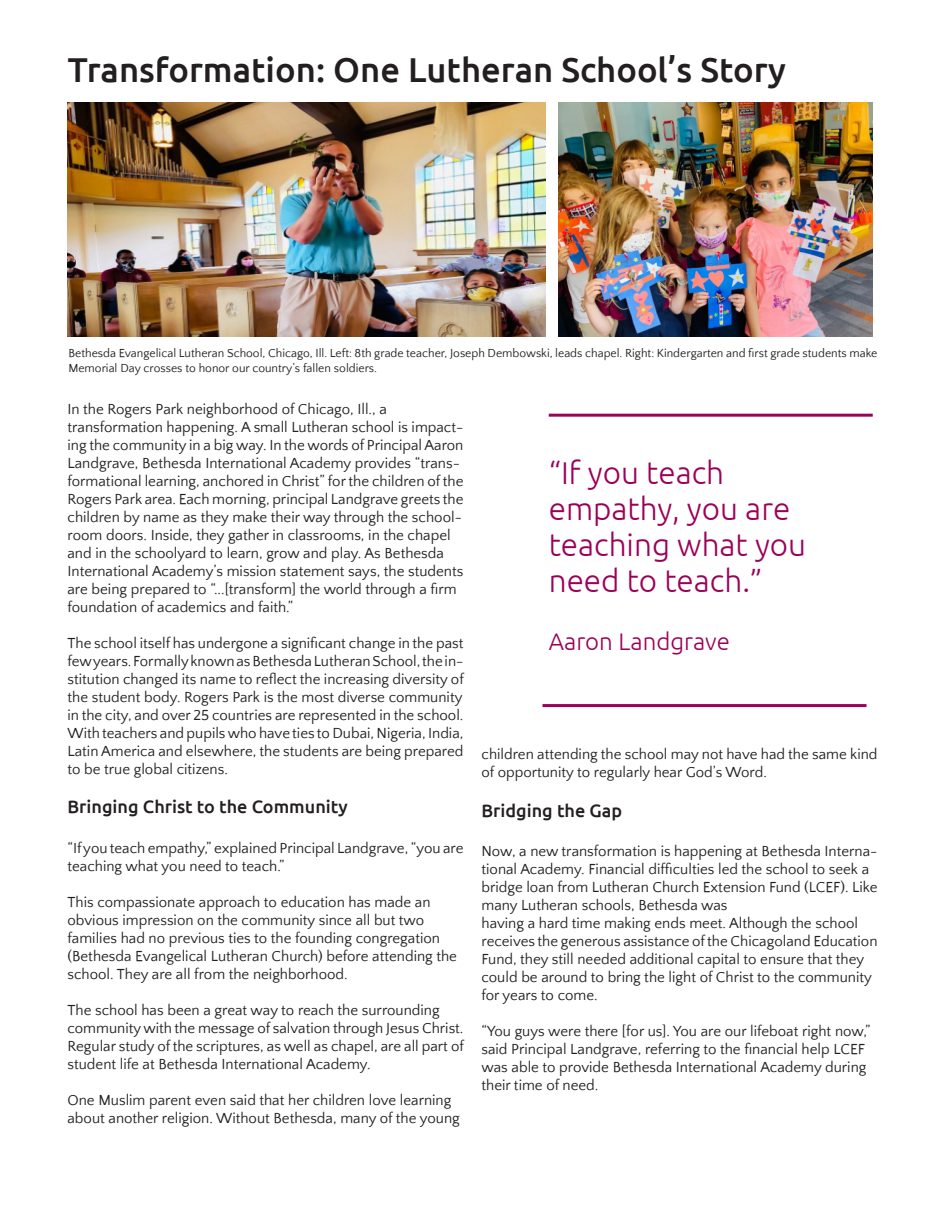
<style>
.page{position:relative;width:945px;height:1215px;background:#fff}
.page>*{position:absolute;margin:0;border:0;box-sizing:border-box;transform-origin:0 0}
.t1{font:500 34.5px "Ubuntu";color:#231f20}
.t2{font:300 31.5px/36px "Ubuntu";color:#9c0159}
.t3{font:300 24px "Ubuntu";color:#9c0159}
.t4{font:500 18px "Ubuntu";color:#231f20}
.t5{font:15px/18px "Quattrocento Sans";color:#231f20}
.t6{font:12px/14.4px "Quattrocento Sans";color:#231f20}
</style>
<div class="page">
<img style="left:68px;top:102px;width:478px;height:235px">
<img style="left:558px;top:102px;width:314px;height:235px">
<hr style="left:549px;top:414px;width:324px;height:3px;background:#9c0159">
<hr style="left:543px;top:704px;width:324px;height:3px;background:#9c0159">
<p class="t1" style="left:68px;top:48px;width:720px">Transformation: One Lutheran School’s Story</p>
<p class="t6" style="left:68px;top:347px;width:811px">Bethesda Evangelical Lutheran School, Chicago, Ill. Left: 8th grade teacher, Joseph Dembowski, leads chapel. Right: Kindergarten and first grade students make<br>Memorial Day crosses to honor our country’s fallen soldiers.</p>
<p class="t5" style="left:68px;top:400px;width:321px">In the Rogers Park neighborhood of Chicago, Ill., a</p>
<p class="t5" style="left:68px;top:418px;width:398px">transformation happening. A small Lutheran school is impact&shy;ing the community in a big way. In the words of Principal Aaron Landgrave, Bethesda International Academy provides “trans&shy;formational learning, anchored in Christ” for the children of the Rogers Park area. Each morning, principal Landgrave greets the children by name as they make their way through the school&shy;room doors. Inside, they gather in classrooms, in the chapel and in the schoolyard to learn, grow and play. As Bethesda International Academy’s mission statement says, the students are being prepared to “...[transform] the world through a firm foundation of academics and faith.”</p>
<p class="t5" style="left:68px;top:634px;width:398px;text-align:justify">The school itself has undergone a significant change in the past few years. Formally known as Bethesda Lutheran School, the in&shy;stitution changed its name to reflect the increasing diversity of the student body. Rogers Park is the most diverse community in the city, and over 25 countries are represented in the school.<br>With teachers and pupils who have ties to Dubai, Nigeria, India, Latin America and elsewhere, the students are being prepared to be true global citizens.</p>
<p class="t4" style="left:68px;top:796px;width:282px">Bringing Christ to the Community</p>
<p class="t5" style="left:68px;top:840px;width:398px">“If you teach empathy,” explained Principal Landgrave, “you are teaching what you need to teach.”</p>
<p class="t5" style="left:68px;top:894px;width:365px">This compassionate approach to education has made an</p>
<p class="t5" style="left:68px;top:912px;width:358px">obvious impression on the community since all but two</p>
<p class="t5" style="left:68px;top:930px;width:391px">families had no previous ties to the founding congregation (Bethesda Evangelical Lutheran Church) before attending the school. They are all from the neighborhood.</p>
<p class="t5" style="left:68px;top:1002px;width:398px">The school has been a great way to reach the surrounding community with the message of salvation through Jesus Christ.<br>Regular study of the scriptures, as well as chapel, are all part of student life at Bethesda International Academy.</p>
<p class="t5" style="left:68px;top:1092px;width:394px">One Muslim parent even said that her children love learning about another religion. Without Bethesda, many of the young</p>
<p class="t2" style="left:549px;top:454px;width:259px">“If you teach empathy, you are teaching what you need to teach.”</p>
<p class="t3" style="left:549px;top:627px;width:183px">Aaron Landgrave</p>
<p class="t5" style="left:482px;top:746px;width:398px">children attending the school may not have had the same kind of opportunity to regularly hear God’s Word.</p>
<p class="t4" style="left:482px;top:799px;width:142px">Bridging the Gap</p>
<p class="t5" style="left:482px;top:843px;width:398px">Now, a new transformation is happening at Bethesda Interna&shy;tional Academy. Financial difficulties led the school to seek a bridge loan from Lutheran Church Extension Fund (LCEF). Like many Lutheran schools, Bethesda was</p>
<p class="t5" style="left:482px;top:915px;width:378px">having a hard time making ends meet. Although the school</p>
<p class="t5" style="left:482px;top:933px;width:398px">receives the generous assistance of the Chicagoland Education Fund, they still needed additional capital to ensure that they could be around to bring the light of Christ to the community for years to come.</p>
<p class="t5" style="left:482px;top:1023px;width:391px">“You guys were there [for us]. You are our lifeboat right now,” said Principal Landgrave, referring to the financial help LCEF was able to provide Bethesda International Academy during their time of need.</p>
</div>
